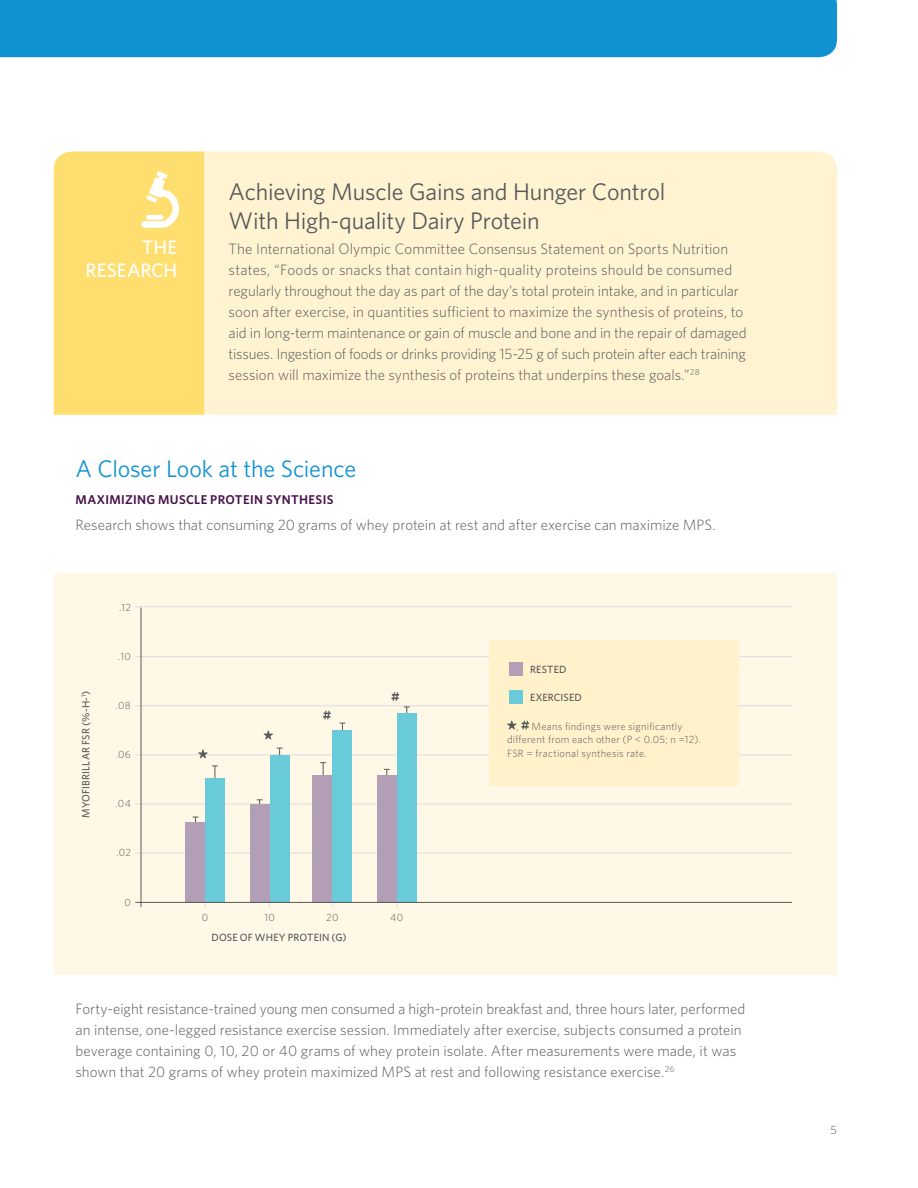
<style>
.page{position:relative;width:918px;height:1188px;background:#fff}
.page>*{position:absolute;margin:0;border:0;box-sizing:border-box;transform-origin:0 0}
.t1{font:24px/28.5px "Whitney";letter-spacing:-.01em;color:#58595b}
.t2{font:24px "Whitney";letter-spacing:-.005em;color:#1192d1}
.t3{font:500 19.5px/23.4px "Whitney";color:#fff;text-align:right}
.t4{font:300 15px/21px "Whitney";color:#58595b}
.t5{font:600 12.75px "Whitney";letter-spacing:.025em;color:#49134c}
.t6{font:300 12px "Whitney";color:#58595b}
.t7{font:300 10.5px/13.5px "Whitney";letter-spacing:.025em;color:#58595b}
.t8{font:500 10.5px "Whitney";letter-spacing:.015em;color:#58595b}
</style>
<div class="page">
<div style="left:0;top:0;width:837px;height:57px;background:#1192d1"></div>
<div style="left:53px;top:152px;width:784px;height:263px;background:#fff3d1"></div>
<div style="left:54px;top:152px;width:150px;height:263px;background:#ffde70"></div>
<div style="left:54px;top:574px;width:783px;height:401px;background:#fff8e6"></div>
<hr style="left:135px;top:853px;width:657px;height:1px;background:#dcddde">
<hr style="left:135px;top:804px;width:657px;height:1px;background:#dcddde">
<hr style="left:135px;top:754px;width:657px;height:1px;background:#dcddde">
<hr style="left:135px;top:705px;width:657px;height:1px;background:#dcddde">
<hr style="left:135px;top:656px;width:657px;height:1px;background:#dcddde">
<hr style="left:135px;top:606px;width:657px;height:1px;background:#dcddde">
<hr style="left:141px;top:608px;width:1px;height:299px;background:#58595b">
<div style="left:489px;top:640px;width:250px;height:146px;background:#fff1ca"></div>
<div style="left:510px;top:663px;width:13px;height:13px;background:#b29fb6"></div>
<div style="left:510px;top:690px;width:13px;height:14px;background:#69cada"></div>
<svg style="left:507px;top:721px;width:22px;height:9px"></svg>
<svg style="left:323px;top:711px;width:8px;height:9px"></svg>
<svg style="left:198px;top:749px;width:10px;height:9px"></svg>
<svg style="left:264px;top:731px;width:9px;height:9px"></svg>
<svg style="left:391px;top:692px;width:8px;height:9px"></svg>
<svg style="left:193px;top:817px;width:5px;height:6px"></svg>
<svg style="left:212px;top:766px;width:6px;height:12px"></svg>
<svg style="left:257px;top:799px;width:6px;height:5px"></svg>
<svg style="left:277px;top:748px;width:5px;height:7px"></svg>
<svg style="left:320px;top:762px;width:6px;height:13px"></svg>
<svg style="left:340px;top:723px;width:5px;height:8px"></svg>
<svg style="left:384px;top:769px;width:6px;height:6px"></svg>
<svg style="left:404px;top:707px;width:6px;height:6px"></svg>
<div style="left:205px;top:778px;width:20px;height:125px;background:#69cada"></div>
<div style="left:185px;top:823px;width:20px;height:80px;background:#b29fb6"></div>
<div style="left:270px;top:755px;width:20px;height:148px;background:#69cada"></div>
<div style="left:250px;top:804px;width:20px;height:99px;background:#b29fb6"></div>
<div style="left:332px;top:731px;width:20px;height:172px;background:#69cada"></div>
<div style="left:312px;top:775px;width:20px;height:128px;background:#b29fb6"></div>
<div style="left:397px;top:713px;width:20px;height:190px;background:#69cada"></div>
<div style="left:377px;top:775px;width:20px;height:128px;background:#b29fb6"></div>
<hr style="left:135px;top:902px;width:657px;height:1px;background:#58595b">
<h2 class="t3" style="left:86px;top:235px;width:93px">THE<br>RESEARCH</h2>
<h1 class="t1" style="left:229px;top:177px;width:438px">Achieving Muscle Gains and Hunger Control<br>With High-quality Dairy Protein</h1>
<p class="t4" style="left:229px;top:238px;width:519px">The International Olympic Committee Consensus Statement on Sports Nutrition states, “Foods or snacks that contain high-quality proteins should be consumed regularly throughout the day as part of the day’s total protein intake, and in particular soon after exercise, in quantities sufficient to maximize the synthesis of proteins, to aid in long-term maintenance or gain of muscle and bone and in the repair of damaged tissues. Ingestion of foods or drinks providing 15-25 g of such protein after each training session will maximize the synthesis of proteins that underpins these goals.”<sup>28</sup></p>
<h1 class="t2" style="left:76px;top:453px;width:282px">A Closer Look at the Science</h1>
<p class="t5" style="left:76px;top:491px;width:259px">MAXIMIZING MUSCLE PROTEIN SYNTHESIS</p>
<p class="t4" style="left:76px;top:513px;width:642px">Research shows that consuming 20 grams of whey protein at rest and after exercise can maximize MPS.</p>
<p class="t7" style="left:119px;top:600px;width:13px">.12</p>
<p class="t8" style="left:79px;top:818px;width:128px;rotate:-90deg">MYOFIBRILLAR FSR (%-H-<sup>1</sup>)</p>
<p class="t7" style="left:118px;top:649px;width:14px">.10</p>
<p class="t7" style="left:116px;top:698px;width:17px">.08</p>
<p class="t7" style="left:116px;top:747px;width:17px">.06</p>
<p class="t7" style="left:115px;top:797px;width:17px">.04</p>
<p class="t7" style="left:116px;top:846px;width:16px">.02</p>
<p class="t7" style="left:125px;top:895px;width:8px">0</p>
<p class="t7" style="left:202px;top:911px;width:8px">0</p>
<p class="t7" style="left:264px;top:911px;width:12px">10</p>
<p class="t7" style="left:326px;top:911px;width:14px">20</p>
<p class="t7" style="left:390px;top:911px;width:15px">40</p>
<p class="t8" style="left:212px;top:931px;width:137px">DOSE OF WHEY PROTEIN (G)</p>
<p class="t8" style="left:530px;top:663px;width:38px">RESTED</p>
<p class="t8" style="left:530px;top:690px;width:53px">EXERCISED</p>
<p class="t7" style="left:507px;top:719px;width:195px;text-indent:9px">, Means findings were significantly different from each other (P &lt; 0.05; n =12).<br>FSR = fractional synthesis rate.</p>
<p class="t4" style="left:76px;top:998px;width:671px">Forty-eight resistance-trained young men consumed a high-protein breakfast and, three hours later, performed an intense, one-legged resistance exercise session. Immediately after exercise, subjects consumed a protein beverage containing 0, 10, 20 or 40 grams of whey protein isolate. After measurements were made, it was shown that 20 grams of whey protein maximized MPS at rest and following resistance exercise.<sup>26</sup></p>
<p class="t6" style="left:831px;top:1122px;width:8px">5</p>
</div>
